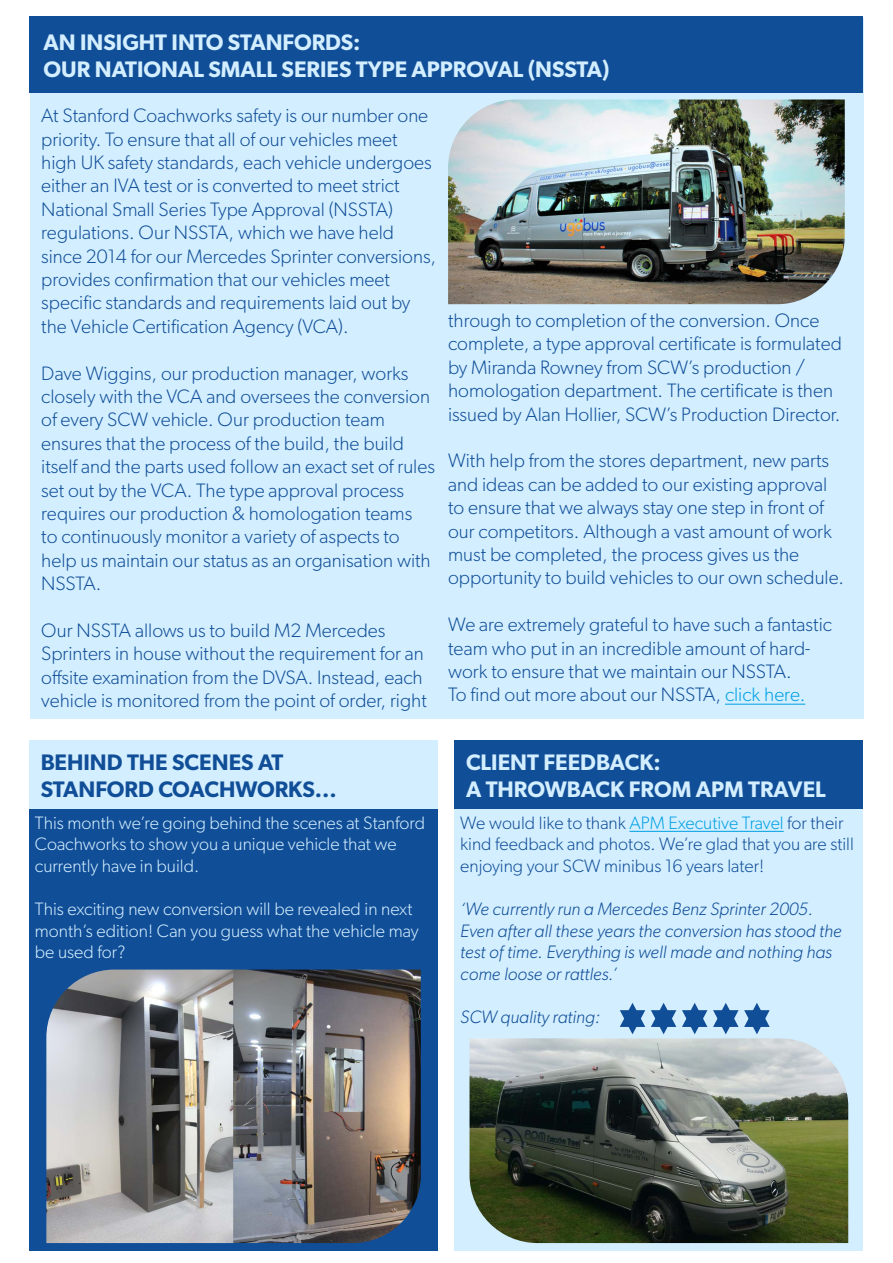
<style>
.page{position:relative;width:893px;height:1263px;background:#fff}
.page>*{position:absolute;margin:0;border:0;box-sizing:border-box;transform-origin:0 0}
.t1{font:600 22.5px/27px "Gibson";color:#d3efff}
.t2{font:600 22.5px/27px "Gibson";color:#114e98}
.t3{font:300 19.5px/23.4px "Gibson";color:#114e98}
.t4{font:300 18px/21.6px "Gibson";color:#d3efff}
.t5{font:italic 300 18px/21.6px "Gibson";color:#114e98}
.t6{font:300 18px/21.6px "Gibson";color:#114e98}
.s1{color:#009fe3}
</style>
<div class="page">
<div style="left:30px;top:18px;width:833px;height:701px;background:#d3efff"></div>
<div style="left:30px;top:16px;width:833px;height:76px;background:#114e98"></div>
<hr style="left:725px;top:704px;width:80px;height:1px;background:#009fe3">
<img style="left:448px;top:99px;width:397px;height:205px">
<div style="left:455px;top:740px;width:408px;height:510px;background:#d3efff"></div>
<div style="left:455px;top:740px;width:408px;height:68px;background:#114e98"></div>
<div style="left:29px;top:740px;width:409px;height:510px;background:#114e98"></div>
<div style="left:29px;top:740px;width:409px;height:68px;background:#d3efff"></div>
<hr style="left:629px;top:831px;width:155px;height:1px;background:#009fe3">
<svg style="left:620px;top:1003px;width:25px;height:31px"></svg>
<img style="left:469px;top:1038px;width:379px;height:205px">
<svg style="left:651px;top:1003px;width:25px;height:31px"></svg>
<svg style="left:682px;top:1003px;width:25px;height:31px"></svg>
<svg style="left:713px;top:1003px;width:57px;height:31px"></svg>
<img style="left:46px;top:969px;width:375px;height:274px">
<p class="t1" style="left:44px;top:28px;width:568px">AN INSIGHT INTO STANFORDS:<br>OUR NATIONAL SMALL SERIES TYPE APPROVAL (NSSTA)</p>
<p class="t3" style="left:41px;top:104px;width:396px">At Stanford Coachworks safety is our number one priority. To ensure that all of our vehicles meet high UK safety standards, each vehicle undergoes either an IVA test or is converted to meet strict National Small Series Type Approval (NSSTA) regulations. Our NSSTA, which we have held since 2014 for our Mercedes Sprinter conversions, provides confirmation that our vehicles meet specific standards and requirements laid out by the Vehicle Certification Agency (VCA).</p>
<p class="t3" style="left:41px;top:361px;width:395px">Dave Wiggins, our production manager, works closely with the VCA and oversees the conversion of every SCW vehicle. Our production team ensures that the process of the build, the build itself and the parts used follow an exact set of rules set out by the VCA. The type approval process requires our production &amp; homologation teams<br>to continuously monitor a variety of aspects to help us maintain our status as an organisation with NSSTA.</p>
<p class="t3" style="left:41px;top:618px;width:387px">Our NSSTA allows us to build M2 Mercedes Sprinters in house without the requirement for an offsite examination from the DVSA. Instead, each vehicle is monitored from the point of order, right</p>
<p class="t3" style="left:448px;top:308px;width:395px">through to completion of the conversion. Once complete, a type approval certificate is formulated by Miranda Rowney from SCW’s production / homologation department. The certificate is then issued by Alan Hollier, SCW’s Production Director.</p>
<p class="t3" style="left:448px;top:449px;width:397px">With help from the stores department, new parts and ideas can be added to our existing approval to ensure that we always stay one step in front of our competitors. Although a vast amount of work must be completed, the process gives us the opportunity to build vehicles to our own schedule.</p>
<p class="t3" style="left:448px;top:612px;width:385px">We are extremely grateful to have such a fantastic team who put in an incredible amount of hard&shy;work to ensure that we maintain our NSSTA.<br>To find out more about our NSSTA, <span class="s1">click here.</span></p>
<p class="t2" style="left:41px;top:748px;width:298px">BEHIND THE SCENES AT<br>STANFORD COACHWORKS...</p>
<p class="t4" style="left:35px;top:811px;width:392px">This month we’re going behind the scenes at Stanford<br>Coachworks to show you a unique vehicle that we currently have in build.</p>
<p class="t4" style="left:35px;top:898px;width:385px">This exciting new conversion will be revealed in next month’s edition! Can you guess what the vehicle may be used for?</p>
<p class="t1" style="left:466px;top:748px;width:361px">CLIENT FEEDBACK:<br>A THROWBACK FROM APM TRAVEL</p>
<p class="t6" style="left:460px;top:811px;width:395px">We would like to thank <span class="s1">APM Executive Travel</span> for their kind feedback and photos. We’re glad that you are still enjoying your SCW minibus 16 years later!</p>
<p class="t5" style="left:460px;top:898px;width:383px">‘We currently run a Mercedes Benz Sprinter 2005.<br>Even after all these years the conversion has stood the test of time. Everything is well made and nothing has come loose or rattles.’</p>
<p class="t5" style="left:460px;top:1006px;width:141px">SCW quality rating:</p>
</div>
